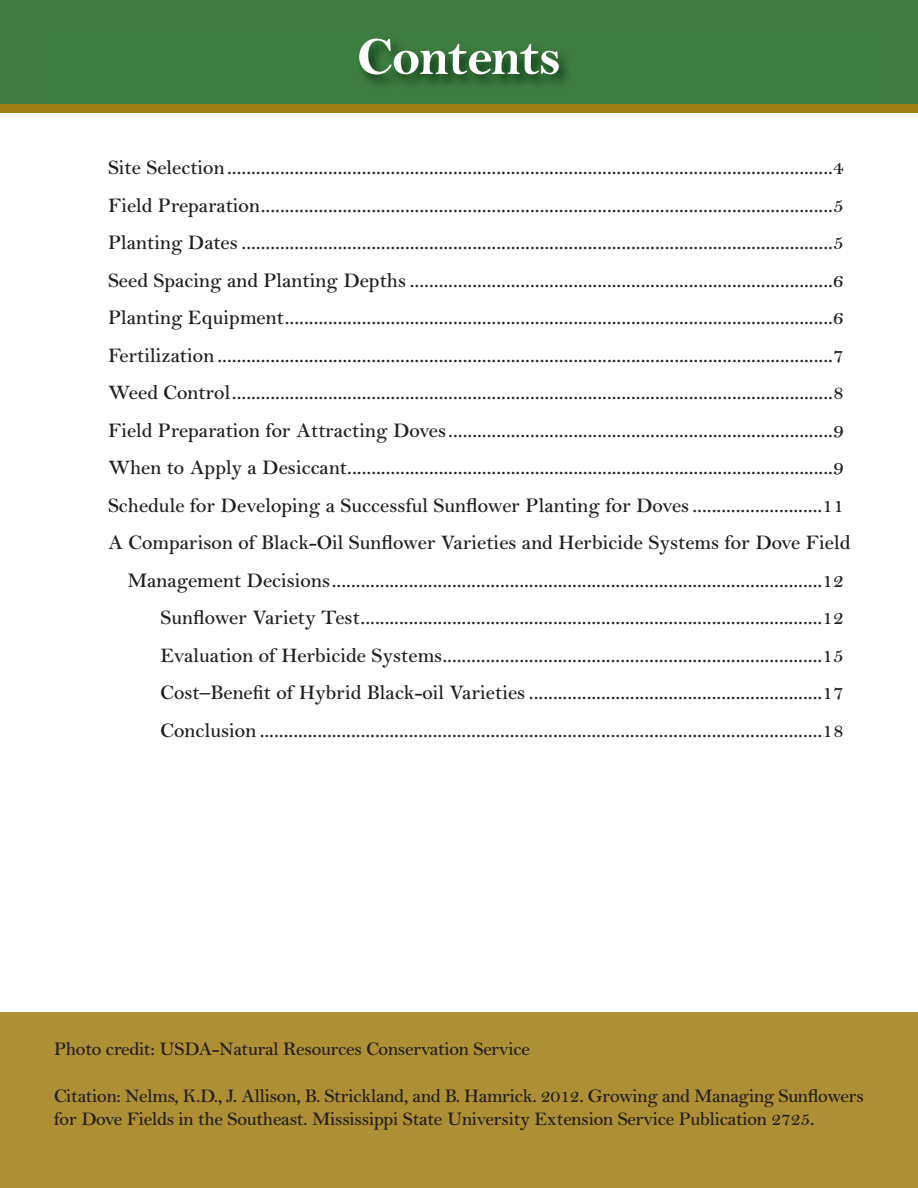
<style>
.page{position:relative;width:918px;height:1188px;background:#fff}
.page>*{position:absolute;margin:0;border:0;box-sizing:border-box;transform-origin:0 0}
.t1{font:700 54px "Bell MT Std";letter-spacing:-.025em;color:#fff}
.t2{font:600 21px "Bell MT Std";color:#221f1f}
.t3{font:600 19.5px/23.4px "Bell MT Std";letter-spacing:-.015em;color:#221f1f}
</style>
<div class="page">
<div style="left:0;top:1012px;width:918px;height:176px;background:#af8f35"></div>
<div style="left:0;top:0;width:918px;height:104px;background:#3e7c3f"></div>
<img style="left:48px;top:25px;width:835px;height:79px">
<div style="left:0;top:104px;width:918px;height:9px;background:#a27f12"></div>
<h1 class="t1" style="left:357px;top:36px;width:206px">Contents</h1>
<p class="t2" style="left:108px;top:160px;width:737px">Site Selection..............................................................................................................................4</p>
<p class="t2" style="left:108px;top:197px;width:737px">Field Preparation.......................................................................................................................5</p>
<p class="t2" style="left:108px;top:235px;width:737px">Planting Dates ...........................................................................................................................5</p>
<p class="t2" style="left:108px;top:272px;width:737px">Seed Spacing and Planting Depths ........................................................................................6</p>
<p class="t2" style="left:108px;top:310px;width:737px">Planting Equipment..................................................................................................................6</p>
<p class="t2" style="left:108px;top:347px;width:737px">Fertilization ................................................................................................................................7</p>
<p class="t2" style="left:108px;top:385px;width:737px">Weed Control.............................................................................................................................8</p>
<p class="t2" style="left:108px;top:422px;width:737px">Field Preparation for Attracting Doves................................................................................9</p>
<p class="t2" style="left:108px;top:460px;width:737px">When to Apply a Desiccant.....................................................................................................9</p>
<p class="t2" style="left:108px;top:497px;width:737px">Schedule for Developing a Successful Sunflower Planting for Doves ...........................11</p>
<p class="t2" style="left:108px;top:535px;width:744px">A Comparison of Black-Oil Sunflower Varieties and Herbicide Systems for Dove Field</p>
<p class="t2" style="left:128px;top:572px;width:718px">Management Decisions......................................................................................................12</p>
<p class="t2" style="left:160px;top:610px;width:685px">Sunflower Variety Test................................................................................................12</p>
<p class="t2" style="left:160px;top:647px;width:685px">Evaluation of Herbicide Systems...............................................................................15</p>
<p class="t2" style="left:160px;top:685px;width:685px">Cost–Benefit of Hybrid Black-oil Varieties .............................................................17</p>
<p class="t2" style="left:160px;top:722px;width:685px">Conclusion .....................................................................................................................18</p>
<p class="t3" style="left:54px;top:1039px;width:478px">Photo credit: USDA-Natural Resources Conservation Service</p>
<p class="t3" style="left:54px;top:1086px;width:811px">Citation: Nelms, K.D., J. Allison, B. Strickland, and B. Hamrick. 2012. Growing and Managing Sunflowers for Dove Fields in the Southeast. Mississippi State University Extension Service Publication 2725.</p>
</div>
